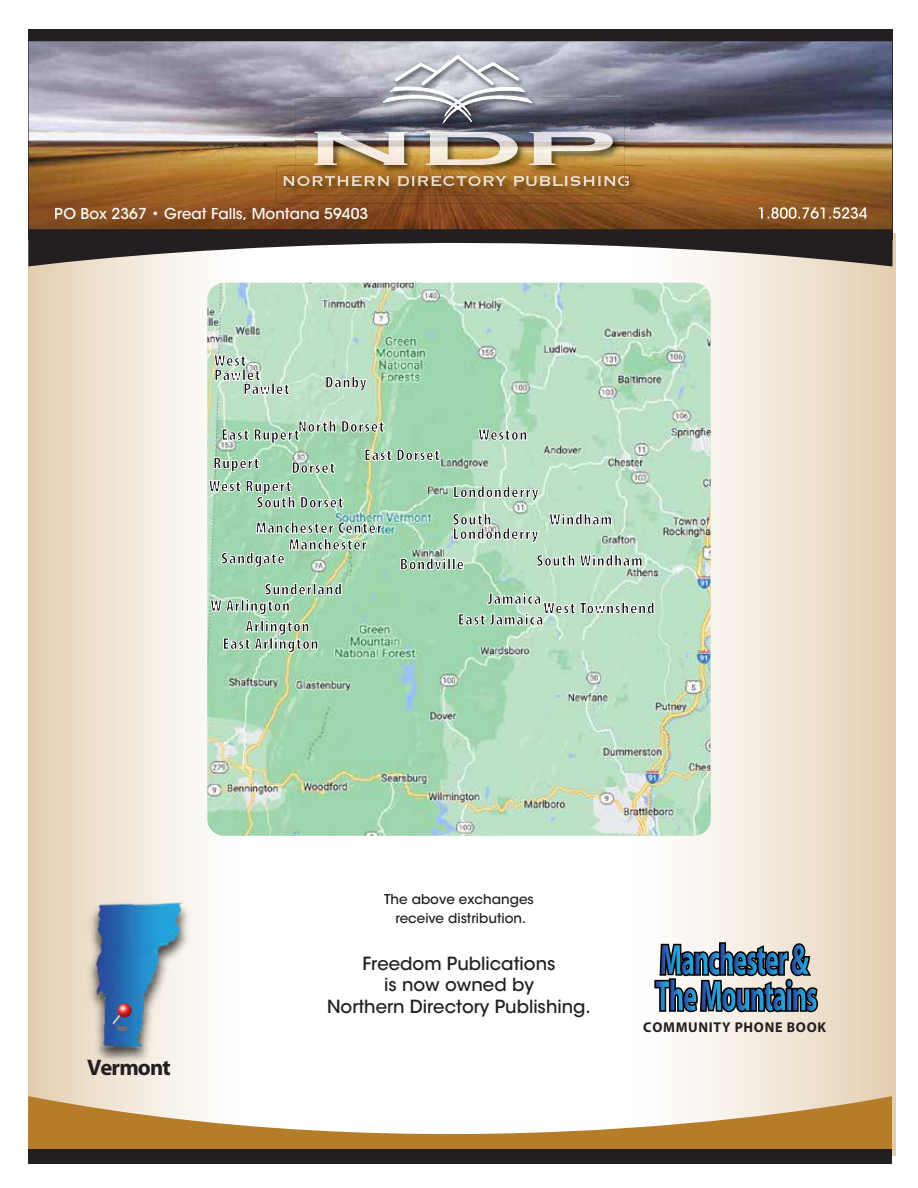
<style>
.page{position:relative;width:918px;height:1188px;background:#fff}
.page>*{position:absolute;margin:0;border:0;box-sizing:border-box;transform-origin:0 0}
.t1{font:700 22.65px "Myriad Pro";letter-spacing:-.04em;color:#231f20}
.t2{font:500 18px/21.6px "ITC Avant Garde Std";color:#231f20;text-align:center}
.t3{font:900 condensed 16.5px/16.8px "Myriad Pro";letter-spacing:.05em;color:#161616}
.t4{font:500 15px "ITC Avant Garde Std";color:#fff}
.t5{font:700 14.25px "Myriad Pro";letter-spacing:.05em;color:#231f20}
.t6{font:500 13.5px/19.5px "ITC Avant Garde Std";color:#231f20;text-align:center}
</style>
<div class="page">
<div style="left:563px;top:234px;width:333px;height:922px;background:linear-gradient(to right,#fff,#e6d3b9)"></div>
<div style="left:29px;top:240px;width:272px;height:921px;background:linear-gradient(to right,#e6d3b8,#fff)"></div>
<div style="left:28px;top:29px;width:865px;height:211px;background:#231f20"></div>
<img style="left:29px;top:41px;width:863px;height:172px">
<svg style="left:28px;top:213px;width:865px;height:53px"></svg>
<img style="left:295px;top:98px;width:329px;height:67px">
<img style="left:314px;top:132px;width:299px;height:33px">
<img style="left:379px;top:50px;width:162px;height:81px">
<svg style="left:382px;top:53px;width:151px;height:70px;background:#a9abb5"></svg>
<img style="left:277px;top:165px;width:367px;height:39px">
<img style="left:283px;top:176px;width:346px;height:10px">
<img style="left:297px;top:176px;width:327px;height:10px">
<img style="left:759px;top:207px;width:108px;height:12px">
<img style="left:56px;top:207px;width:328px;height:13px">
<svg style="left:28px;top:1096px;width:864px;height:68px;fill:#b57d29"></svg>
<div style="left:28px;top:1149px;width:864px;height:14px;background:#231f20"></div>
<img style="left:82px;top:1056px;width:114px;height:12px">
<img style="left:82px;top:896px;width:117px;height:160px">
<svg style="left:112px;top:1010px;width:16px;height:21px"></svg>
<svg style="left:117px;top:1003px;width:15px;height:15px"></svg>
<svg style="left:654px;top:942px;width:164px;height:70px;background:#658399"></svg>
<img style="left:207px;top:283px;width:504px;height:553px">
<svg style="left:478px;top:429px;width:49px;height:13px"></svg>
<svg style="left:214px;top:355px;width:75px;height:41px;background:#cce6d3"></svg>
<svg style="left:326px;top:376px;width:41px;height:16px"></svg>
<svg style="left:222px;top:420px;width:114px;height:23px;background:#b8e0c4"></svg>
<svg style="left:342px;top:421px;width:42px;height:11px"></svg>
<svg style="left:365px;top:449px;width:75px;height:12px"></svg>
<svg style="left:214px;top:457px;width:45px;height:15px"></svg>
<svg style="left:292px;top:462px;width:43px;height:11px"></svg>
<svg style="left:209px;top:480px;width:86px;height:28px;background:#b8e0c3"></svg>
<svg style="left:301px;top:496px;width:42px;height:12px"></svg>
<svg style="left:454px;top:486px;width:85px;height:15px"></svg>
<svg style="left:453px;top:513px;width:86px;height:30px;background:#cbe5d2"></svg>
<svg style="left:549px;top:513px;width:63px;height:14px"></svg>
<svg style="left:221px;top:522px;width:161px;height:45px;background:#b2dcbd"></svg>
<svg style="left:400px;top:558px;width:64px;height:13px"></svg>
<svg style="left:537px;top:554px;width:105px;height:14px"></svg>
<svg style="left:459px;top:592px;width:195px;height:33px;background:#c2e3cb"></svg>
<svg style="left:210px;top:583px;width:132px;height:70px;background:#b1dcbb"></svg>
<p class="t4" style="left:55px;top:204px;width:315px">PO Box 2367 • Great Falls, Montana 59403</p>
<p class="t3" style="left:214px;top:352px;width:34px">West</p>
<p class="t3" style="left:214px;top:366px;width:48px">Pawlet</p>
<p class="t3" style="left:243px;top:380px;width:48px">Pawlet</p>
<p class="t3" style="left:325px;top:373px;width:43px">Danby</p>
<p class="t3" style="left:221px;top:426px;width:80px">East Rupert</p>
<p class="t3" style="left:209px;top:477px;width:84px">West Rupert</p>
<p class="t3" style="left:364px;top:412px;width:77px;line-height:28.5px;text-indent:-66px">North Dorset<br>East Dorset</p>
<p class="t3" style="left:213px;top:454px;width:48px">Rupert</p>
<p class="t3" style="left:256px;top:450px;width:88px;line-height:34.7px;text-indent:35px">Dorset<br>South Dorset</p>
<p class="t3" style="left:289px;top:519px;width:95px;text-indent:-33px">Manchester Center<br>Manchester</p>
<p class="t3" style="left:478px;top:426px;width:51px">Weston</p>
<p class="t3" style="left:453px;top:478px;width:87px;line-height:27.5px">Londonderry<br>South</p>
<p class="t3" style="left:453px;top:525px;width:87px">Londonderry</p>
<p class="t3" style="left:549px;top:511px;width:64px">Windham</p>
<p class="t3" style="left:221px;top:549px;width:65px">Sandgate</p>
<p class="t3" style="left:400px;top:555px;width:66px">Bondville</p>
<p class="t3" style="left:537px;top:552px;width:108px">South Windham</p>
<p class="t3" style="left:210px;top:597px;width:81px">W Arlington</p>
<p class="t3" style="left:265px;top:580px;width:79px">Sunderland</p>
<p class="t3" style="left:488px;top:590px;width:55px">Jamaica</p>
<p class="t3" style="left:543px;top:599px;width:113px">West Townshend</p>
<p class="t3" style="left:458px;top:611px;width:87px">East Jamaica</p>
<p class="t3" style="left:246px;top:617px;width:65px">Arlington</p>
<p class="t3" style="left:223px;top:635px;width:97px">East Arlington</p>
<h1 class="t1" style="left:87px;top:1052px;width:85px">Vermont</h1>
<p class="t6" style="left:384px;top:889px;width:151px">The above exchanges receive distribution.</p>
<p class="t2" style="left:327px;top:953px;width:265px">Freedom Publications<br>is now owned by<br>Northern Directory Publishing.</p>
<p class="t5" style="left:643px;top:1018px;width:184px">COMMUNITY PHONE BOOK</p>
</div>
